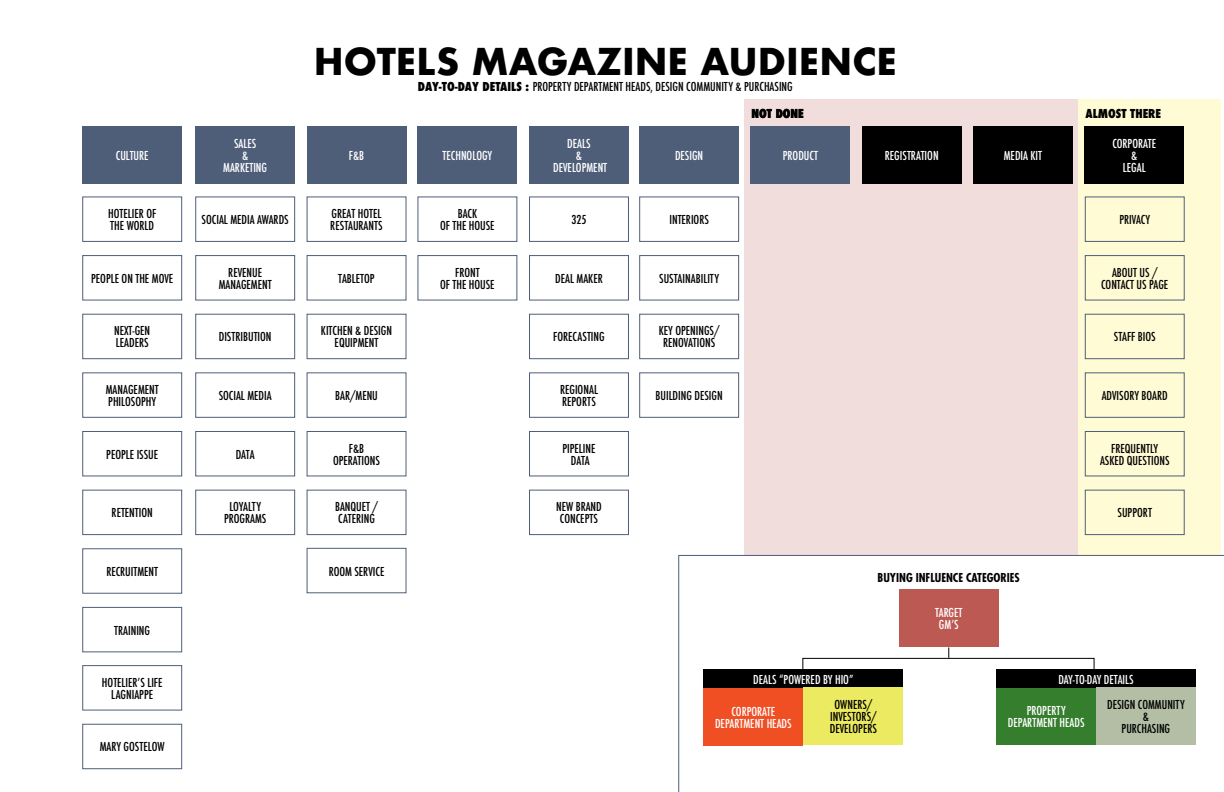
<style>
.page{position:relative;width:1224px;height:792px;background:#fff}
.page>*{position:absolute;margin:0;border:0;box-sizing:border-box;transform-origin:0 0}
.t1{font:700 36px "Futura";color:#000}
.t2{font:500 condensed 12px/12px "Futura";color:#000;text-align:center}
.t3{font:500 condensed 12px/12px "Futura";color:#fff;text-align:center}
.t4{font:700 condensed 12px "Futura Std";color:#000}
.t5{font:800 condensed 12px "Futura";color:#000}
.s1{font-weight:800}
</style>
<div class="page">
<div style="left:744px;top:100px;width:441px;height:456px;background:#f1dedc"></div>
<div style="left:1079px;top:100px;width:142px;height:456px;background:#fffcd5"></div>
<div style="left:1085px;top:196px;width:100px;height:46px;border:1px solid #4e5e78"></div>
<div style="left:1085px;top:431px;width:100px;height:45px;border:1px solid #4e5e78"></div>
<div style="left:1085px;top:314px;width:100px;height:45px;border:1px solid #4e5e78"></div>
<div style="left:1085px;top:255px;width:100px;height:46px;border:1px solid #4e5e78"></div>
<div style="left:1085px;top:490px;width:100px;height:45px;border:1px solid #4e5e78"></div>
<div style="left:1085px;top:372px;width:100px;height:46px;border:1px solid #4e5e78"></div>
<div style="left:751px;top:126px;width:99px;height:57px;background:#4e5e78"></div>
<div style="left:973px;top:126px;width:99px;height:57px;background:#000"></div>
<div style="left:862px;top:126px;width:99px;height:57px;background:#000"></div>
<svg style="left:678px;top:555px;width:546px;height:237px"></svg>
<div style="left:1085px;top:126px;width:99px;height:57px;background:#000"></div>
<div style="left:899px;top:589px;width:99px;height:58px;background:#bc5952"></div>
<div style="left:997px;top:688px;width:99px;height:57px;background:#357e2e"></div>
<div style="left:704px;top:688px;width:99px;height:57px;background:#f04e23"></div>
<div style="left:704px;top:669px;width:199px;height:19px;background:#000"></div>
<div style="left:997px;top:669px;width:199px;height:19px;background:#000"></div>
<div style="left:804px;top:688px;width:99px;height:57px;background:#ecea61"></div>
<div style="left:1096px;top:688px;width:99px;height:57px;background:#b4bea5"></div>
<div style="left:307px;top:126px;width:99px;height:57px;background:#4e5e78"></div>
<div style="left:307px;top:196px;width:100px;height:46px;border:1px solid #4e5e78"></div>
<div style="left:307px;top:431px;width:100px;height:45px;border:1px solid #4e5e78"></div>
<div style="left:307px;top:314px;width:100px;height:45px;border:1px solid #4e5e78"></div>
<div style="left:307px;top:255px;width:100px;height:46px;border:1px solid #4e5e78"></div>
<div style="left:307px;top:490px;width:100px;height:45px;border:1px solid #4e5e78"></div>
<div style="left:307px;top:372px;width:100px;height:46px;border:1px solid #4e5e78"></div>
<div style="left:307px;top:548px;width:100px;height:45px;border:1px solid #4e5e78"></div>
<div style="left:418px;top:126px;width:99px;height:57px;background:#4e5e78"></div>
<div style="left:417px;top:196px;width:100px;height:46px;border:1px solid #4e5e78"></div>
<div style="left:417px;top:255px;width:100px;height:46px;border:1px solid #4e5e78"></div>
<div style="left:530px;top:126px;width:99px;height:57px;background:#4e5e78"></div>
<div style="left:529px;top:196px;width:100px;height:46px;border:1px solid #4e5e78"></div>
<div style="left:529px;top:431px;width:100px;height:45px;border:1px solid #4e5e78"></div>
<div style="left:529px;top:314px;width:100px;height:45px;border:1px solid #4e5e78"></div>
<div style="left:529px;top:255px;width:100px;height:46px;border:1px solid #4e5e78"></div>
<div style="left:529px;top:490px;width:100px;height:45px;border:1px solid #4e5e78"></div>
<div style="left:529px;top:372px;width:100px;height:46px;border:1px solid #4e5e78"></div>
<div style="left:640px;top:126px;width:99px;height:57px;background:#4e5e78"></div>
<div style="left:639px;top:196px;width:100px;height:46px;border:1px solid #4e5e78"></div>
<div style="left:639px;top:314px;width:100px;height:45px;border:1px solid #4e5e78"></div>
<div style="left:639px;top:255px;width:100px;height:46px;border:1px solid #4e5e78"></div>
<div style="left:639px;top:372px;width:100px;height:46px;border:1px solid #4e5e78"></div>
<div style="left:196px;top:126px;width:99px;height:57px;background:#4e5e78"></div>
<div style="left:195px;top:196px;width:100px;height:46px;border:1px solid #4e5e78"></div>
<div style="left:195px;top:431px;width:100px;height:45px;border:1px solid #4e5e78"></div>
<div style="left:195px;top:314px;width:100px;height:45px;border:1px solid #4e5e78"></div>
<div style="left:195px;top:255px;width:100px;height:46px;border:1px solid #4e5e78"></div>
<div style="left:195px;top:490px;width:100px;height:45px;border:1px solid #4e5e78"></div>
<div style="left:195px;top:372px;width:100px;height:46px;border:1px solid #4e5e78"></div>
<div style="left:83px;top:126px;width:99px;height:57px;background:#4e5e78"></div>
<div style="left:82px;top:196px;width:100px;height:46px;border:1px solid #4e5e78"></div>
<div style="left:82px;top:431px;width:100px;height:45px;border:1px solid #4e5e78"></div>
<div style="left:82px;top:314px;width:100px;height:45px;border:1px solid #4e5e78"></div>
<div style="left:82px;top:548px;width:100px;height:46px;border:1px solid #4e5e78"></div>
<div style="left:82px;top:665px;width:100px;height:46px;border:1px solid #4e5e78"></div>
<div style="left:82px;top:255px;width:100px;height:46px;border:1px solid #4e5e78"></div>
<div style="left:82px;top:490px;width:100px;height:45px;border:1px solid #4e5e78"></div>
<div style="left:82px;top:372px;width:100px;height:46px;border:1px solid #4e5e78"></div>
<div style="left:82px;top:607px;width:100px;height:45px;border:1px solid #4e5e78"></div>
<div style="left:82px;top:724px;width:100px;height:45px;border:1px solid #4e5e78"></div>
<svg style="left:802px;top:647px;width:293px;height:23px"></svg>
<h1 class="t1" style="left:314px;top:35px;width:585px">HOTELS MAGAZINE AUDIENCE</h1>
<p class="t2" style="left:751px;top:74px;width:54px;line-height:26.3px;text-align:left;text-indent:-333px"><span class="s1">DAY-TO-DAY DETAILS :</span> PROPERTY DEPARTMENT HEADS, DESIGN COMMUNITY &amp; PURCHASING<br><span class="s1">NOT DONE</span></p>
<p class="t5" style="left:1085px;top:105px;width:77px">ALMOST THERE</p>
<p class="t3" style="left:116px;top:149px;width:34px">CULTURE</p>
<p class="t3" style="left:223px;top:137px;width:45px">SALES<br>&amp;<br>MARKETING</p>
<p class="t3" style="left:349px;top:149px;width:17px">F&amp;B</p>
<p class="t3" style="left:443px;top:149px;width:51px">TECHNOLOGY</p>
<p class="t3" style="left:553px;top:137px;width:55px">DEALS<br>&amp;<br>DEVELOPMENT</p>
<p class="t3" style="left:675px;top:149px;width:30px">DESIGN</p>
<p class="t3" style="left:783px;top:149px;width:37px">PRODUCT</p>
<p class="t3" style="left:885px;top:149px;width:55px">REGISTRATION</p>
<p class="t3" style="left:1004px;top:149px;width:40px">MEDIA KIT</p>
<p class="t3" style="left:1112px;top:137px;width:45px">CORPORATE &amp;<br>LEGAL</p>
<p class="t2" style="left:108px;top:208px;width:50px;text-align:left">HOTELIER OF<br>THE WORLD</p>
<p class="t2" style="left:91px;top:272px;width:83px">PEOPLE ON THE MOVE</p>
<p class="t2" style="left:202px;top:214px;width:89px">SOCIAL MEDIA AWARDS</p>
<p class="t2" style="left:219px;top:266px;width:55px">REVENUE<br>MANAGEMENT</p>
<p class="t2" style="left:330px;top:208px;width:54px;text-align:left">GREAT HOTEL<br>RESTAURANTS</p>
<p class="t2" style="left:338px;top:272px;width:38px">TABLETOP</p>
<p class="t2" style="left:440px;top:208px;width:56px">BACK<br>OF THE HOUSE</p>
<p class="t2" style="left:440px;top:266px;width:56px">FRONT<br>OF THE HOUSE</p>
<p class="t2" style="left:572px;top:214px;width:16px">325</p>
<p class="t2" style="left:555px;top:272px;width:49px">DEAL MAKER</p>
<p class="t2" style="left:669px;top:214px;width:41px">INTERIORS</p>
<p class="t2" style="left:659px;top:272px;width:61px">SUSTAINABILITY</p>
<p class="t2" style="left:1119px;top:214px;width:32px">PRIVACY</p>
<p class="t2" style="left:1101px;top:266px;width:69px">ABOUT US /<br>CONTACT US PAGE</p>
<p class="t2" style="left:114px;top:325px;width:38px;text-align:left">NEXT-GEN<br>LEADERS</p>
<p class="t2" style="left:219px;top:331px;width:54px">DISTRIBUTION</p>
<p class="t2" style="left:321px;top:325px;width:73px">KITCHEN &amp; DESIGN<br>EQUIPMENT</p>
<p class="t2" style="left:553px;top:331px;width:53px">FORECASTING</p>
<p class="t2" style="left:659px;top:325px;width:62px">KEY OPENINGS/<br>RENOVATIONS</p>
<p class="t2" style="left:1114px;top:331px;width:43px">STAFF BIOS</p>
<p class="t2" style="left:106px;top:384px;width:55px;text-align:left">MANAGEMENT<br>PHILOSOPHY</p>
<p class="t2" style="left:219px;top:390px;width:55px">SOCIAL MEDIA</p>
<p class="t2" style="left:335px;top:390px;width:44px">BAR/MENU</p>
<p class="t2" style="left:560px;top:384px;width:40px;text-align:left">REGIONAL<br>REPORTS</p>
<p class="t2" style="left:656px;top:390px;width:69px">BUILDING DESIGN</p>
<p class="t2" style="left:1102px;top:390px;width:67px">ADVISORY BOARD</p>
<p class="t2" style="left:106px;top:448px;width:53px">PEOPLE ISSUE</p>
<p class="t2" style="left:236px;top:448px;width:20px">DATA</p>
<p class="t2" style="left:333px;top:442px;width:48px">F&amp;B<br>OPERATIONS</p>
<p class="t2" style="left:562px;top:442px;width:35px">PIPELINE<br>DATA</p>
<p class="t2" style="left:1100px;top:442px;width:71px">FREQUENTLY<br>ASKED QUESTIONS</p>
<p class="t2" style="left:112px;top:507px;width:43px">RETENTION</p>
<p class="t2" style="left:224px;top:501px;width:44px">LOYALTY<br>PROGRAMS</p>
<p class="t2" style="left:335px;top:501px;width:44px;text-align:left">BANQUET /<br>CATERING</p>
<p class="t2" style="left:556px;top:501px;width:47px">NEW BRAND<br>CONCEPTS</p>
<p class="t2" style="left:1118px;top:507px;width:36px">SUPPORT</p>
<p class="t2" style="left:106px;top:566px;width:53px">RECRUITMENT</p>
<p class="t2" style="left:329px;top:565px;width:57px">ROOM SERVICE</p>
<p class="t4" style="left:878px;top:570px;width:144px">BUYING INFLUENCE CATEGORIES</p>
<p class="t2" style="left:114px;top:624px;width:37px">TRAINING</p>
<p class="t3" style="left:935px;top:606px;width:29px">TARGET<br>GM’S</p>
<p class="t2" style="left:102px;top:676px;width:62px">HOTELIER’S LIFE<br>LAGNIAPPE</p>
<p class="t3" style="left:753px;top:673px;width:102px">DEALS “POWERED BY HIO”</p>
<p class="t3" style="left:1058px;top:673px;width:77px">DAY-TO-DAY DETAILS</p>
<p class="t2" style="left:830px;top:699px;width:49px">OWNERS/<br>INVESTORS/<br>DEVELOPERS</p>
<p class="t2" style="left:1107px;top:699px;width:79px">DESIGN COMMUNITY &amp;<br>PURCHASING</p>
<p class="t3" style="left:1008px;top:705px;width:78px">PROPERTY<br>DEPARTMENT HEADS</p>
<p class="t3" style="left:715px;top:705px;width:78px">CORPORATE<br>DEPARTMENT HEADS</p>
<p class="t2" style="left:100px;top:741px;width:66px">MARY GOSTELOW</p>
</div>
